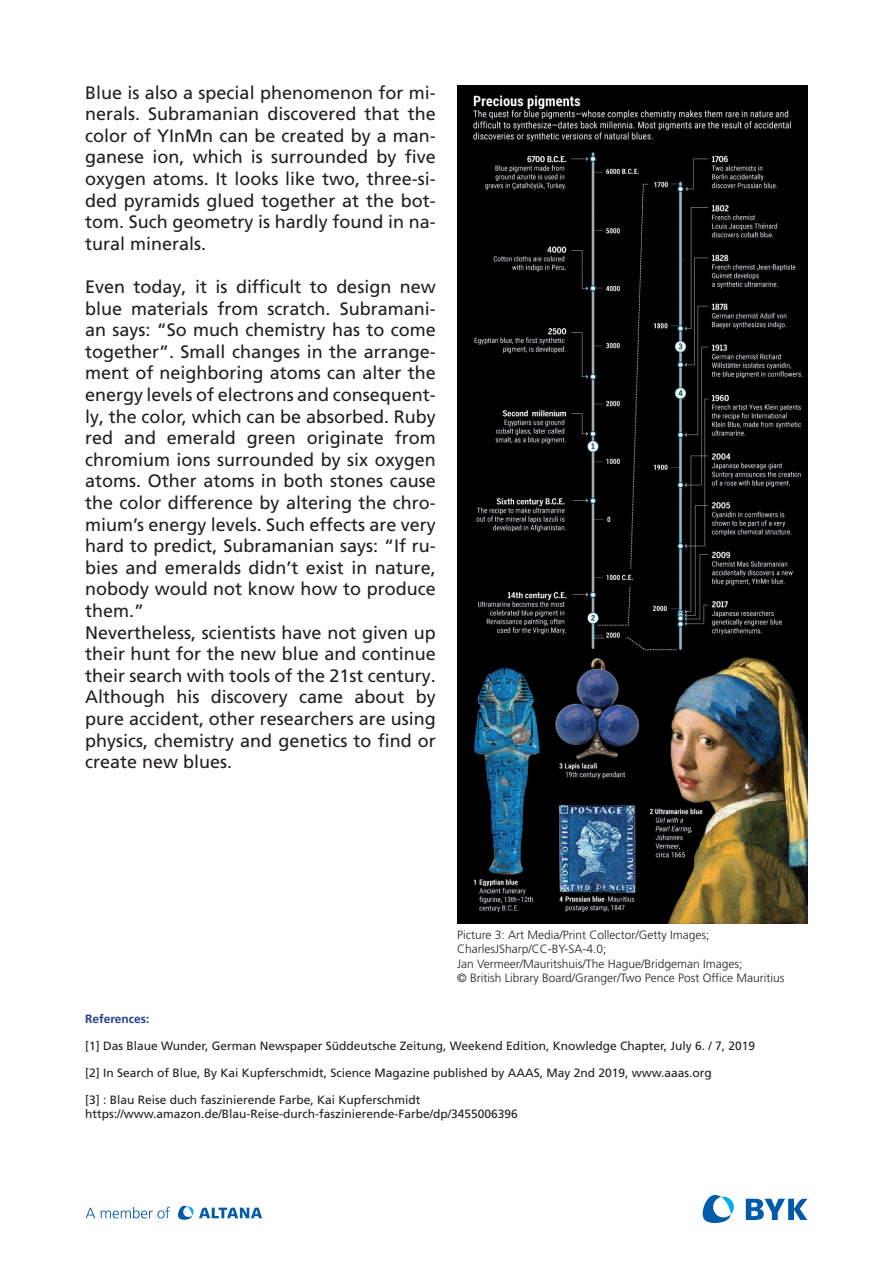
<style>
.page{position:relative;width:893px;height:1263px;background:#fff}
.page>*{position:absolute;margin:0;border:0;box-sizing:border-box;transform-origin:0 0}
.t1{font:18px/21.6px "Frutiger LT Pro";color:#231f20;text-align:justify}
.t2{font:12px "Frutiger LT Pro";color:#231f20}
.t3{font:300 12px/14.4px "Frutiger LT Pro";color:#231f20}
.t4{font:700 12px "Frutiger LT Pro";color:#253f8e}
</style>
<div class="page">
<svg style="left:178px;top:1206px;width:84px;height:14px"></svg>
<svg style="left:86px;top:1208px;width:9px;height:10px"></svg>
<svg style="left:101px;top:1207px;width:69px;height:11px"></svg>
<svg style="left:746px;top:1199px;width:61px;height:21px"></svg>
<svg style="left:703px;top:1195px;width:31px;height:28px"></svg>
<img style="left:457px;top:85px;width:351px;height:838px">
<p class="t1" style="left:85px;top:82px;width:352px">Blue is also a special phenomenon for mi&shy;nerals. Subramanian discovered that the color of YInMn can be created by a man&shy;ganese ion, which is surrounded by five oxygen atoms. It looks like two, three-si&shy;ded pyramids glued together at the bot&shy;tom. Such geometry is hardly found in na&shy;tural minerals.</p>
<p class="t1" style="left:85px;top:276px;width:352px">Even today, it is difficult to design new blue materials from scratch. Subramani&shy;an says: “So much chemistry has to come together”. Small changes in the arrange&shy;ment of neighboring atoms can alter the energy levels of electrons and consequent&shy;ly, the color, which can be absorbed. Ruby red and emerald green originate from chromium ions surrounded by six oxygen atoms. Other atoms in both stones cause the color difference by altering the chro&shy;mium’s energy levels. Such effects are very hard to predict, Subramanian says: “If ru&shy;bies and emeralds didn’t exist in nature, nobody would not know how to produce them.”</p>
<p class="t1" style="left:85px;top:622px;width:352px">Nevertheless, scientists have not given up their hunt for the new blue and continue their search with tools of the 21st century.<br>Although his discovery came about by pure accident, other researchers are using physics, chemistry and genetics to find or create new blues.</p>
<p class="t3" style="left:457px;top:928px;width:329px">Picture 3: Art Media/Print Collector/Getty Images; CharlesJSharp/CC-BY-SA-4.0;<br>Jan Vermeer/Mauritshuis/The Hague/Bridgeman Images;<br>© British Library Board/Granger/Two Pence Post Office Mauritius</p>
<p class="t4" style="left:85px;top:1012px;width:66px">References:</p>
<p class="t2" style="left:85px;top:1039px;width:672px">[1] Das Blaue Wunder, German Newspaper Süddeutsche Zeitung, Weekend Edition, Knowledge Chapter, July 6. / 7, 2019</p>
<p class="t2" style="left:85px;top:1066px;width:628px">[2] In Search of Blue, By Kai Kupferschmidt, Science Magazine published by AAAS, May 2nd 2019, www.aaas.org</p>
<p class="t2" style="left:85px;top:1093px;width:337px">[3] : Blau Reise duch faszinierende Farbe, Kai Kupferschmidt</p>
<p class="t2" style="left:85px;top:1106px;width:434px">https://www.amazon.de/Blau-Reise-durch-faszinierende-Farbe/dp/3455006396</p>
</div>
